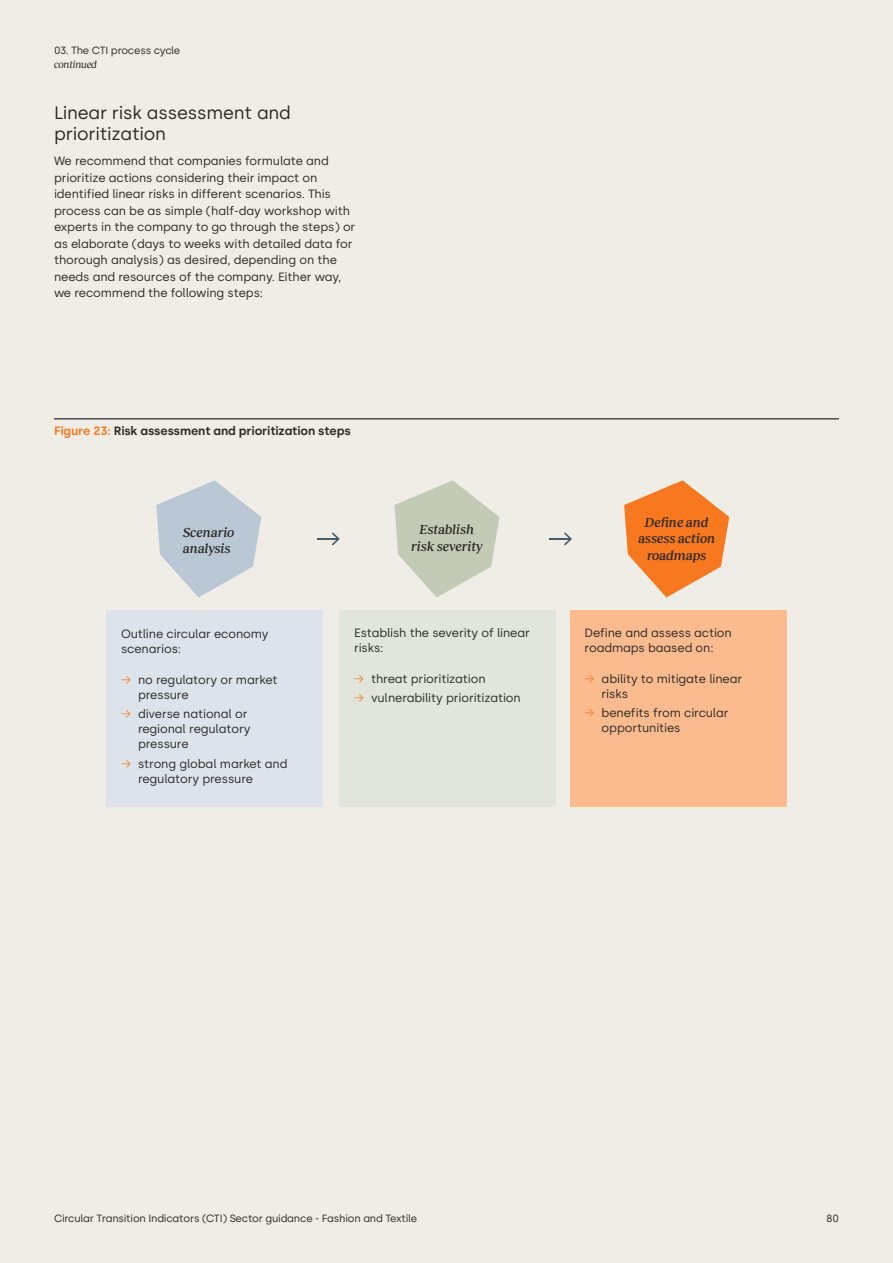
<style>
.page{position:relative;width:893px;height:1263px;background:#f0ede6}
.page>*{position:absolute;margin:0;border:0;box-sizing:border-box;transform-origin:0 0}
.t1{font:18px/21px "Silka";letter-spacing:-.01em;color:#2a2825}
.t2{font:italic 500 13.5px/16.5px "Reckless";letter-spacing:-.005em;color:#2a2825;text-align:center}
.t3{font:12px/15px "Silka";letter-spacing:-.01em;color:#2a2825}
.t4{font:600 12px "Silka";letter-spacing:-.01em;color:#2a2825}
.t5{font:10.5px "Silka";letter-spacing:-.02em;color:#2a2825}
.t6{font:italic 10.5px "Reckless";letter-spacing:-.03em;color:#2a2825}
.s1{color:#f8781e}
.s2{font-weight:300;color:#f8781e}
</style>
<div class="page">
<hr style="left:54px;top:419px;width:785px;height:1px;background:#000">
<div style="left:106px;top:610px;width:217px;height:197px;background:#dce3ea"></div>
<div style="left:339px;top:610px;width:217px;height:197px;background:#e1e5db"></div>
<div style="left:570px;top:610px;width:217px;height:197px;background:#fbbb8f"></div>
<hr style="left:317px;top:538px;width:21px;height:2px;background:#465c66">
<svg style="left:332px;top:532px;width:8px;height:13px"></svg>
<hr style="left:549px;top:538px;width:21px;height:2px;background:#465c66">
<svg style="left:564px;top:532px;width:8px;height:13px"></svg>
<svg style="left:156px;top:480px;width:105px;height:117px"></svg>
<svg style="left:394px;top:480px;width:105px;height:117px"></svg>
<svg style="left:624px;top:480px;width:105px;height:117px"></svg>
<p class="t5" style="left:54px;top:44px;width:128px">03. The CTI process cycle</p>
<p class="t6" style="left:54px;top:56px;width:45px">continued</p>
<h1 class="t1" style="left:54px;top:102px;width:239px">Linear risk assessment and prioritization</h1>
<p class="t3" style="left:54px;top:153px;width:303px;line-height:16.5px">We recommend that companies formulate and prioritize actions considering their impact on identified linear risks in different scenarios. This process can be as simple (half-day workshop with experts in the company to go through the steps) or as elaborate (days to weeks with detailed data for thorough analysis) as desired, depending on the needs and resources of the company. Either way, we recommend the following steps:</p>
<p class="t4" style="left:54px;top:423px;width:298px"><span class="s1">Figure 23:</span> Risk assessment and prioritization steps</p>
<p class="t2" style="left:183px;top:523px;width:53px;text-align:left">Scenario analysis</p>
<p class="t2" style="left:411px;top:520px;width:73px">Establish risk severity</p>
<p class="t2" style="left:638px;top:513px;width:79px">Define and assess action roadmaps</p>
<p class="t3" style="left:121px;top:626px;width:149px">Outline circular economy scenarios:</p>
<p class="t3" style="left:138px;top:672px;width:141px;text-indent:-17px"><span class="s2">→</span> no regulatory or market pressure</p>
<p class="t3" style="left:138px;top:707px;width:114px;text-indent:-17px"><span class="s2">→</span> diverse national or regional regulatory pressure</p>
<p class="t3" style="left:138px;top:756px;width:151px;text-indent:-17px"><span class="s2">→</span> strong global market and regulatory pressure</p>
<p class="t3" style="left:354px;top:625px;width:177px">Establish the severity of linear risks:</p>
<p class="t3" style="left:354px;top:671px;width:133px"><span class="s2">→</span> threat prioritization</p>
<p class="t3" style="left:354px;top:691px;width:168px"><span class="s2">→</span> vulnerability prioritization</p>
<p class="t3" style="left:585px;top:625px;width:149px">Define and assess action roadmaps baased on:</p>
<p class="t3" style="left:602px;top:671px;width:142px;text-indent:-17px"><span class="s2">→</span> ability to mitigate linear risks</p>
<p class="t3" style="left:602px;top:706px;width:128px;text-indent:-17px"><span class="s2">→</span> benefits from circular opportunities</p>
<p class="t5" style="left:54px;top:1212px;width:365px">Circular Transition Indicators (CTI) Sector guidance - Fashion and Textile</p>
<p class="t5" style="left:826px;top:1212px;width:14px">80</p>
</div>
